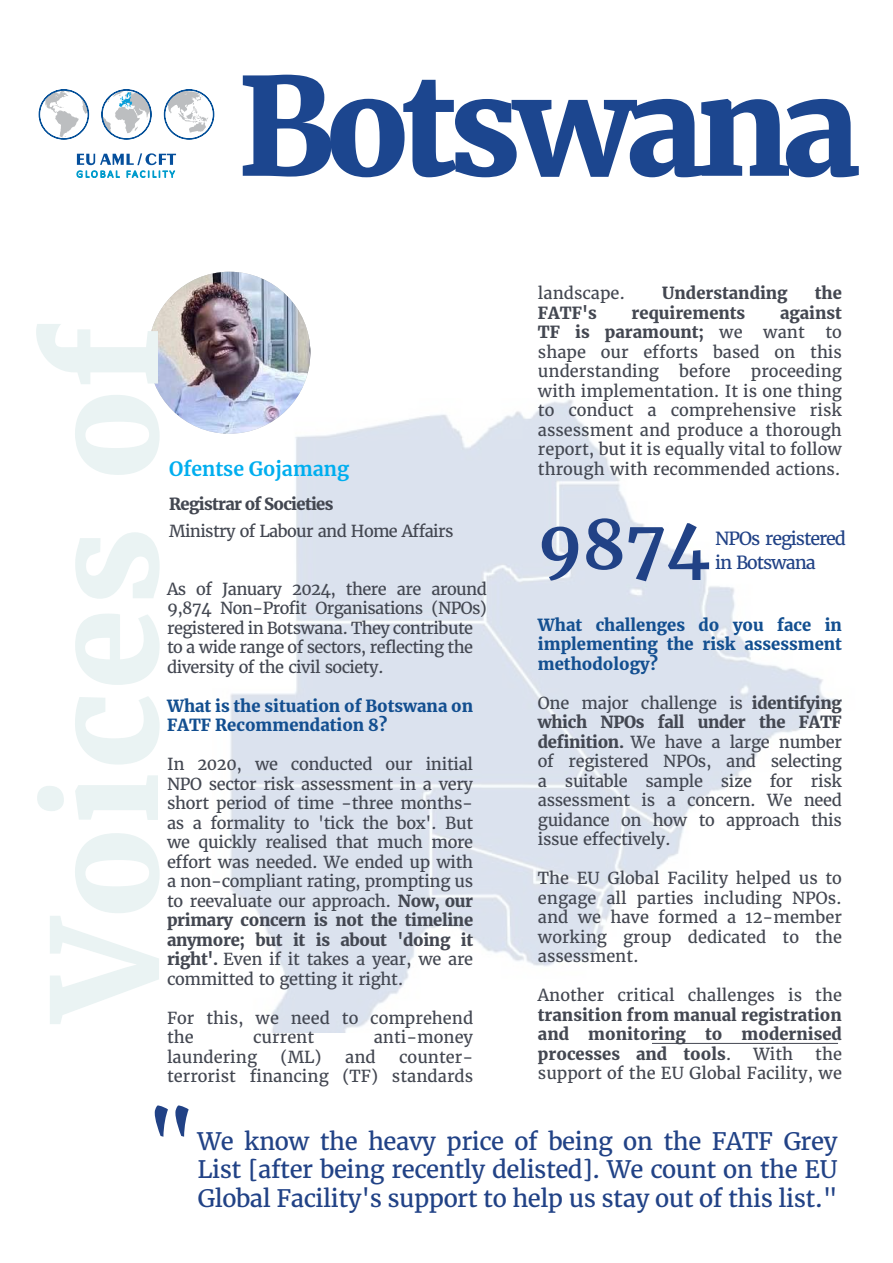
<style>
.page{position:relative;width:893px;height:1263px;background:#fff}
.page>*{position:absolute;margin:0;border:0;box-sizing:border-box;transform-origin:0 0}
.t1{font:800 145.5px "Merriweather";letter-spacing:.02em;color:#eaf3f3}
.t2{font:800 135px "Merriweather";letter-spacing:-.06em;color:#1c468f}
.t3{font:700 67.5px "Merriweather";color:#214286}
.t4{font:24px/28.5px "Merriweather";letter-spacing:-.02em;color:#214286;text-align:justify}
.t5{font:700 19.5px "Merriweather";color:#00aeef}
.t6{font:18px/24px "Merriweather";letter-spacing:-.06em;color:#214286}
.t7{font:16.5px/19.5px "Merriweather";letter-spacing:-.02em;color:#434751;text-align:justify}
.t8{font:16.5px/19.5px "Merriweather";color:#434751;text-align:right}
.t9{font:900 16.5px/19.5px "Merriweather";color:#134f90}
.t10{font:900 16.5px/19.5px "Merriweather";color:#434751;text-align:justify}
.t11{font:16.5px "Merriweather";letter-spacing:-.04em;color:#434751}
.t12{font:900 16.5px "Merriweather";letter-spacing:-.04em;color:#434751}
.s1{font-weight:900}
.s2{font-weight:400}
</style>
<div class="page">
<img style="left:230px;top:398px;width:609px;height:635px">
<hr style="left:652px;top:1043px;width:186px;height:1px;background:#434751">
<img style="left:148px;top:272px;width:162px;height:162px;border-radius:81px">
<svg style="left:77px;top:153px;width:99px;height:25px"></svg>
<svg style="left:39px;top:89px;width:50px;height:50px"></svg>
<svg style="left:164px;top:89px;width:50px;height:51px"></svg>
<svg style="left:102px;top:89px;width:50px;height:51px"></svg>
<h2 class="t2" style="left:238px;top:40px;width:624px">Botswana</h2>
<h1 class="t1" style="left:11px;top:1021px;width:699px;rotate:-90deg">Voices of</h1>
<p class="t5" style="left:169px;top:456px;width:182px">Ofentse Gojamang</p>
<p class="t12" style="left:169px;top:493px;width:166px">Registrar of Societies</p>
<p class="t11" style="left:169px;top:521px;width:286px">Ministry of Labour and Home Affairs</p>
<p class="t7" style="left:167px;top:579px;width:321px;text-align:left">As of January 2024, there are around 9,874 Non-Profit Organisations (NPOs) registered in Botswana. They contribute to a wide range of sectors, reflecting the diversity of the civil society.</p>
<p class="t9" style="left:167px;top:695px;width:308px">What is the situation of Botswana on<br>FATF Recommendation 8?</p>
<p class="t7" style="left:167px;top:754px;width:308px">In 2020, we conducted our initial NPO sector risk assessment in a very short period of time -three months&shy;as a formality to 'tick the box'. But we quickly realised that much more effort was needed. We ended up with a non-compliant rating, prompting us to reevaluate our approach. <span class="s1">Now, our primary concern is not the timeline anymore; but it is about 'doing it right'.</span> Even if it takes a year, we are committed to getting it right.</p>
<p class="t8" style="left:167px;top:1008px;width:308px;text-align:left">For this, we need to comprehend the</p>
<p class="t8" style="left:253px;top:1027px;width:63px">current</p>
<p class="t8" style="left:374px;top:1027px;width:101px">anti-money</p>
<p class="t8" style="left:167px;top:1047px;width:92px">laundering</p>
<p class="t7" style="left:281px;top:1047px;width:43px">(ML)</p>
<p class="t7" style="left:345px;top:1047px;width:32px">and</p>
<p class="t8" style="left:167px;top:1047px;width:308px">counter-<br>terrorist financing (TF) standards</p>
<p class="t8" style="left:538px;top:283px;width:89px">landscape.</p>
<p class="t10" style="left:662px;top:283px;width:127px">Understanding</p>
<p class="t10" style="left:815px;top:283px;width:29px">the</p>
<p class="t10" style="left:538px;top:302px;width:60px">FATF's</p>
<p class="t10" style="left:632px;top:302px;width:115px">requirements</p>
<p class="t7" style="left:538px;top:303px;width:306px;text-indent:242px"><span class="s1">against TF is paramount;</span> we want to shape our efforts based on this understanding before proceeding with implementation. It is one thing to conduct a comprehensive risk assessment and produce a thorough report, but it is equally vital to follow through with recommended actions.</p>
<h3 class="t3" style="left:538px;top:498px;width:174px">9874</h3>
<p class="t6" style="left:715px;top:526px;width:132px">NPOs registered in Botswana</p>
<p class="t9" style="left:538px;top:614px;width:306px;text-align:justify">What challenges do you face in implementing the risk assessment methodology?</p>
<p class="t7" style="left:538px;top:693px;width:306px">One major challenge is <span class="s1">identifying which NPOs fall under the FATF definition.</span> We have a large number of registered NPOs, and selecting a suitable sample size for risk assessment is a concern. We need guidance on how to approach this issue effectively.</p>
<p class="t7" style="left:538px;top:868px;width:306px">The EU Global Facility helped us to engage all parties including NPOs. and we have formed a 12-member working group dedicated to the assessment.</p>
<p class="t8" style="left:538px;top:985px;width:306px">Another critical challenges is the</p>
<p class="t10" style="left:538px;top:1004px;width:306px">transition from manual registration and monitoring to modernised processes and tools<span class="s2">.</span></p>
<p class="t8" style="left:538px;top:1044px;width:306px">the<br>support of the EU Global Facility, we</p>
<p class="t7" style="left:753px;top:1044px;width:41px">With</p>
<h3 class="t4" style="left:197px;top:1127px;width:642px">We know the heavy price of being on the FATF Grey List [after being recently delisted]. We count on the EU Global Facility's support to help us stay out of this list."</h3>
</div>
